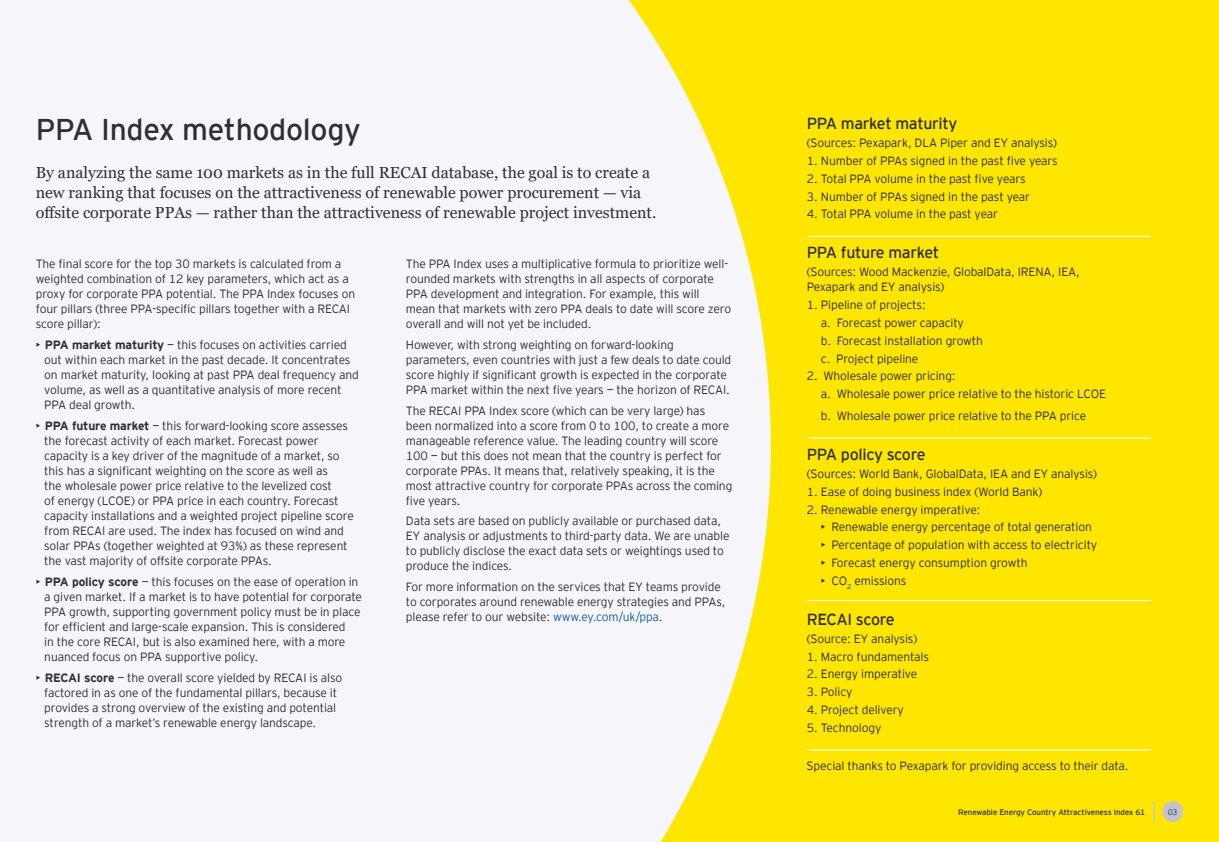
<style>
.page{position:relative;width:1219px;height:842px;background:#fff}
.page>*{position:absolute;margin:0;border:0;box-sizing:border-box;transform-origin:0 0}
.Headline{font:30px "EY Interstate";letter-spacing:-.01em;color:#2e2e38}
.Standfirst{font:16px/20px "Georgia";color:#2e2e38}
.Body_copy_headline{font:16px "EY Interstate";letter-spacing:-.02em;color:#2e2e38}
.Body_copy{font:300 12px/15px "EY Interstate";letter-spacing:-.01em;color:#2e2e38}
.Brochure_subtitle_RL{font:8px "EY Interstate";letter-spacing:-.01em;color:#2e2e38}
.Brochure_subtitle_RL-2{font:300 8px "EY Interstate";color:#2e2e38}
.s1{font-weight:700}
.s2{color:#175d9e}
</style>
<div class="page">
<div style="left:545px;top:0;width:674px;height:842px;background:#ffe600"></div>
<div style="left:1162px;top:801px;width:21px;height:21px;background:#c4c4cd;border-radius:50%"></div>
<svg style="left:1154px;top:801px;width:1px;height:21px"></svg>
<svg style="left:545px;top:0;width:226px;height:842px;fill:#f6f6fa"></svg>
<hr style="left:807px;top:236px;width:344px;height:1px;background:#fff">
<hr style="left:807px;top:437px;width:344px;height:1px;background:#fff">
<hr style="left:807px;top:600px;width:344px;height:1px;background:#fff">
<hr style="left:807px;top:749px;width:344px;height:1px;background:#fff">
<p class="Headline" style="left:36px;top:108px;width:327px">PPA Index methodology</p>
<p class="Standfirst" style="left:36px;top:163px;width:622px">By analyzing the same 100 markets as in the full RECAI database, the goal is to create a new ranking that focuses on the attractiveness of renewable power procurement — via offsite corporate PPAs — rather than the attractiveness of renewable project investment.</p>
<p class="Body_copy" style="left:36px;top:256px;width:321px">The final score for the top 30 markets is calculated from a weighted combination of 12 key parameters, which act as a proxy for corporate PPA potential. The PPA Index focuses on four pillars (three PPA-specific pillars together with a RECAI score pillar):</p>
<p class="Body_copy" style="left:44px;top:336px;width:316px;text-indent:-9px">• <span class="s1">PPA market maturity</span> — this focuses on activities carried out within each market in the past decade. It concentrates on market maturity, looking at past PPA deal frequency and volume, as well as a quantitative analysis of more recent PPA deal growth.</p>
<p class="Body_copy" style="left:44px;top:417px;width:311px;text-indent:-9px">• <span class="s1">PPA future market</span> — this forward-looking score assesses the forecast activity of each market. Forecast power capacity is a key driver of the magnitude of a market, so this has a significant weighting on the score as well as<br>the wholesale power price relative to the levelized cost<br>of energy (LCOE) or PPA price in each country. Forecast capacity installations and a weighted project pipeline score from RECAI are used. The index has focused on wind and solar PPAs (together weighted at 93%) as these represent the vast majority of offsite corporate PPAs.</p>
<p class="Body_copy" style="left:44px;top:573px;width:319px;text-indent:-9px">• <span class="s1">PPA policy score</span> — this focuses on the ease of operation in a given market. If a market is to have potential for corporate PPA growth, supporting government policy must be in place for efficient and large-scale expansion. This is considered<br>in the core RECAI, but is also examined here, with a more nuanced focus on PPA supportive policy.</p>
<p class="Body_copy" style="left:44px;top:669px;width:299px;text-indent:-9px">• <span class="s1">RECAI score</span> — the overall score yielded by RECAI is also factored in as one of the fundamental pillars, because it provides a strong overview of the existing and potential strength of a market’s renewable energy landscape.</p>
<p class="Body_copy" style="left:406px;top:256px;width:327px">The PPA Index uses a multiplicative formula to prioritize well&shy;rounded markets with strengths in all aspects of corporate PPA development and integration. For example, this will mean that markets with zero PPA deals to date will score zero overall and will not yet be included.</p>
<p class="Body_copy" style="left:406px;top:336px;width:327px">However, with strong weighting on forward-looking parameters, even countries with just a few deals to date could score highly if significant growth is expected in the corporate PPA market within the next five years — the horizon of RECAI.</p>
<p class="Body_copy" style="left:406px;top:402px;width:328px">The RECAI PPA Index score (which can be very large) has been normalized into a score from 0 to 100, to create a more manageable reference value. The leading country will score 100 — but this does not mean that the country is perfect for corporate PPAs. It means that, relatively speaking, it is the most attractive country for corporate PPAs across the coming five years.</p>
<p class="Body_copy" style="left:406px;top:513px;width:325px">Data sets are based on publicly available or purchased data, EY analysis or adjustments to third-party data. We are unable to publicly disclose the exact data sets or weightings used to produce the indices.</p>
<p class="Body_copy" style="left:406px;top:578px;width:321px">For more information on the services that EY teams provide to corporates around renewable energy strategies and PPAs, please refer to our website: <span class="s2">www.ey.com/uk/ppa</span>.</p>
<p class="Body_copy_headline" style="left:807px;top:112px;width:152px">PPA market maturity</p>
<p class="Body_copy" style="left:807px;top:135px;width:252px">(Sources: Pexapark, DLA Piper and EY analysis)</p>
<p class="Body_copy" style="left:807px;top:152px;width:253px">1. Number of PPAs signed in the past five years</p>
<p class="Body_copy" style="left:807px;top:170px;width:221px">2. Total PPA volume in the past five years</p>
<p class="Body_copy" style="left:807px;top:188px;width:225px">3. Number of PPAs signed in the past year</p>
<p class="Body_copy" style="left:807px;top:206px;width:193px">4. Total PPA volume in the past year</p>
<p class="Body_copy_headline" style="left:807px;top:241px;width:134px">PPA future market</p>
<p class="Body_copy" style="left:807px;top:264px;width:275px">(Sources: Wood Mackenzie, GlobalData, IRENA, IEA,<br>Pexapark and EY analysis)</p>
<p class="Body_copy" style="left:807px;top:297px;width:121px">1. Pipeline of projects:</p>
<p class="Body_copy" style="left:821px;top:314px;width:145px">a. Forecast power capacity</p>
<p class="Body_copy" style="left:821px;top:332px;width:164px">b. Forecast installation growth</p>
<p class="Body_copy" style="left:821px;top:350px;width:99px">c. Project pipeline</p>
<p class="Body_copy" style="left:807px;top:368px;width:150px">2. Wholesale power pricing:</p>
<p class="Body_copy" style="left:821px;top:386px;width:287px">a. Wholesale power price relative to the historic LCOE</p>
<p class="Body_copy" style="left:821px;top:408px;width:267px">b. Wholesale power price relative to the PPA price</p>
<p class="Body_copy_headline" style="left:807px;top:443px;width:120px">PPA policy score</p>
<p class="Body_copy" style="left:807px;top:465px;width:292px">(Sources: World Bank, GlobalData, IEA and EY analysis)</p>
<p class="Body_copy" style="left:807px;top:483px;width:237px">1. Ease of doing business index (World Bank)</p>
<p class="Body_copy" style="left:807px;top:501px;width:175px">2. Renewable energy imperative:</p>
<p class="Body_copy" style="left:821px;top:519px;width:272px">• Renewable energy percentage of total generation</p>
<p class="Body_copy" style="left:821px;top:537px;width:278px">• Percentage of population with access to electricity</p>
<p class="Body_copy" style="left:821px;top:555px;width:208px">• Forecast energy consumption growth</p>
<p class="Body_copy" style="left:821px;top:572px;width:87px">• CO<sub>2</sub> emissions</p>
<p class="Body_copy_headline" style="left:807px;top:608px;width:90px">RECAI score</p>
<p class="Body_copy" style="left:807px;top:630px;width:112px">(Source: EY analysis)</p>
<p class="Body_copy" style="left:807px;top:648px;width:124px">1. Macro fundamentals</p>
<p class="Body_copy" style="left:807px;top:666px;width:112px">2. Energy imperative</p>
<p class="Body_copy" style="left:807px;top:684px;width:47px">3. Policy</p>
<p class="Body_copy" style="left:807px;top:702px;width:99px">4. Project delivery</p>
<p class="Body_copy" style="left:807px;top:719px;width:76px">5. Technology</p>
<p class="Body_copy" style="left:807px;top:758px;width:324px">Special thanks to Pexapark for providing access to their data.</p>
<p class="Brochure_subtitle_RL" style="left:958px;top:806px;width:188px">Renewable Energy Country Attractiveness Index 61</p>
<p class="Brochure_subtitle_RL-2" style="left:1173px;top:806px;width:6px">6</p>
<p class="Brochure_subtitle_RL-2" style="left:1168px;top:806px;width:11px">03</p>
</div>
